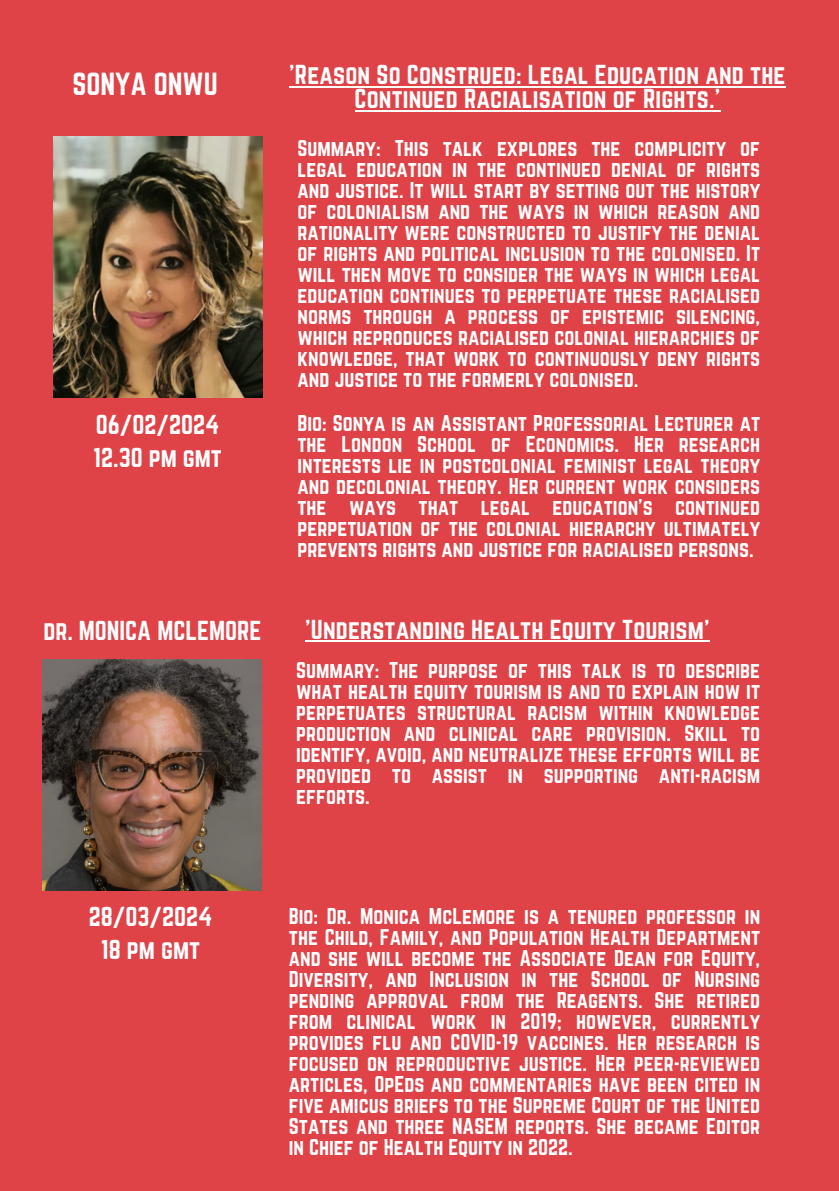
<style>
.page{position:relative;width:839px;height:1191px;background:#fff}
.page>*{position:absolute;margin:0;border:0;box-sizing:border-box;transform-origin:0 0}
.t1{font:28px "Norwester";color:#fff}
.t2{font:24px/24px "Norwester";letter-spacing:.005em;color:#fff;text-align:center}
.t3{font:20px/21px "Norwester";color:#fff;text-align:justify}
</style>
<div class="page">
<div style="left:0;top:0;width:838px;height:1191px;background:#df4247"></div>
<img style="left:53px;top:137px;width:209px;height:261px">
<hr style="left:289px;top:86px;width:496px;height:1px;background:#fff">
<hr style="left:354px;top:110px;width:366px;height:1px;background:#fff">
<img style="left:42px;top:659px;width:219px;height:231px">
<hr style="left:305px;top:640px;width:404px;height:2px;background:#fff">
<p class="t1" style="left:72px;top:67px;width:147px">SONYA ONWU</p>
<p class="t2" style="left:289px;top:63px;width:497px">'Reason So Construed: Legal Education and the<br>Continued Racialisation of Rights.'</p>
<p class="t3" style="left:297px;top:137px;width:464px">Summary: This talk explores the complicity of legal education in the continued denial of rights and justice. It will start by setting out the history of colonialism and the ways in which reason and rationality were constructed to justify the denial of rights and political inclusion to the colonised. It will then move to consider the ways in which legal education continues to perpetuate these racialised norms through a process of epistemic silencing, which reproduces racialised colonial hierarchies of knowledge, that work to continuously deny rights and justice to the formerly colonised.</p>
<p class="t3" style="left:297px;top:412px;width:464px">Bio: Sonya is an Assistant Professorial Lecturer at the London School of Economics. Her research interests lie in postcolonial feminist legal theory and decolonial theory. Her current work considers the ways that legal education's continued perpetuation of the colonial hierarchy ultimately prevents rights and justice for racialised persons.</p>
<p class="t2" style="left:96px;top:412px;width:125px">06/02/2024</p>
<p class="t2" style="left:93px;top:445px;width:130px">12.30 pm gmt</p>
<p class="t2" style="left:43px;top:618px;width:219px">dr. MONICA MCLEMORE</p>
<p class="t2" style="left:305px;top:617px;width:406px">'Understanding Health Equity Tourism'</p>
<p class="t2" style="left:89px;top:905px;width:125px">28/03/2024</p>
<p class="t2" style="left:101px;top:938px;width:101px">18 pm gmt</p>
<p class="t3" style="left:296px;top:660px;width:465px">Summary: The purpose of this talk is to describe what health equity tourism is and to explain how it perpetuates structural racism within knowledge production and clinical care provision. Skill to identify, avoid, and neutralize these efforts will be provided to assist in supporting anti-racism efforts.</p>
<p class="t3" style="left:289px;top:905px;width:473px">Bio: Dr. Monica McLemore is a tenured professor in the Child, Family, and Population Health Department and she will become the Associate Dean for Equity, Diversity, and Inclusion in the School of Nursing pending approval from the Reagents. She retired from clinical work in 2019; however, currently provides flu and COVID-19 vaccines. Her research is focused on reproductive justice. Her peer-reviewed articles, OpEds and commentaries have been cited in five amicus briefs to the Supreme Court of the United States and three NASEM reports. She became Editor in Chief of Health Equity in 2022.</p>
</div>
